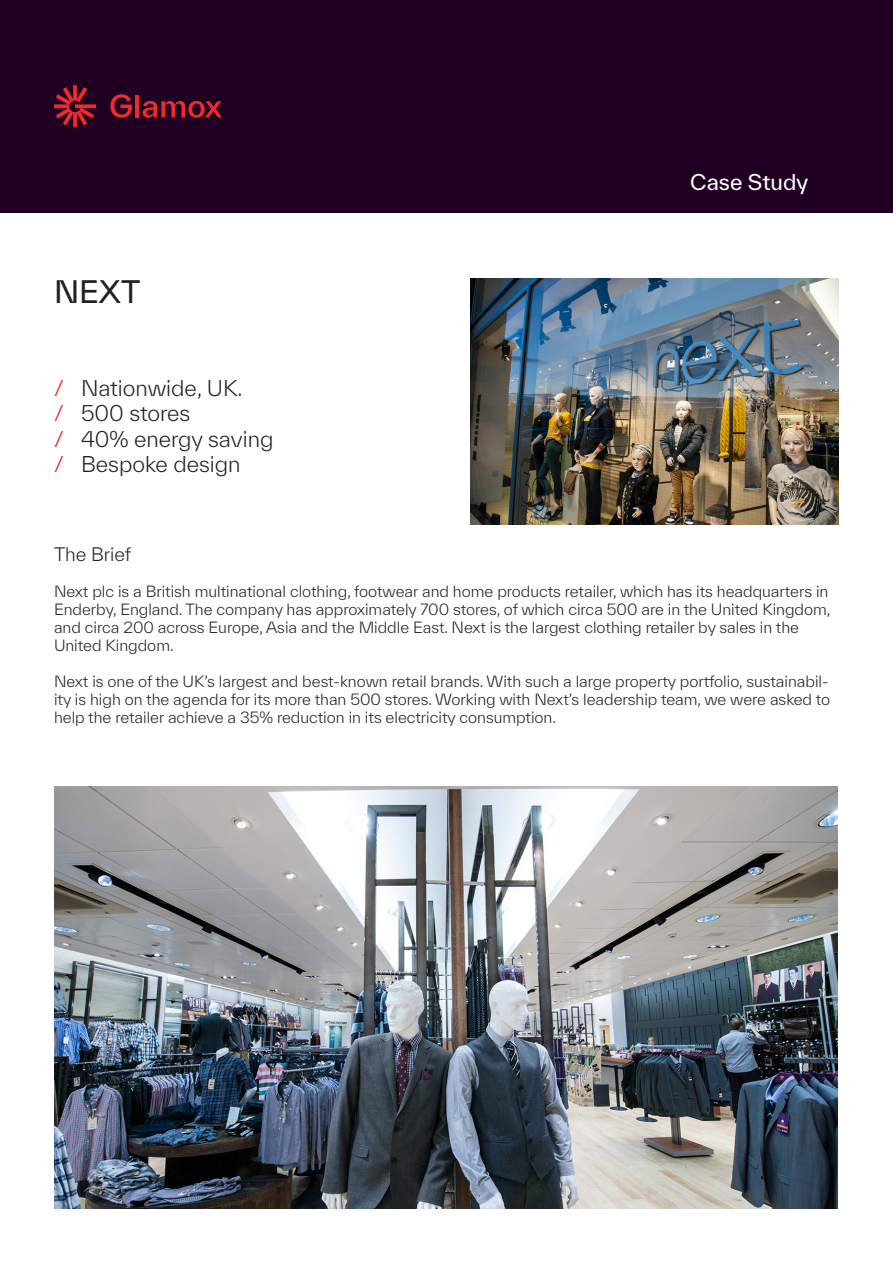
<style>
.page{position:relative;width:893px;height:1263px;background:#fff}
.page>*{position:absolute;margin:0;border:0;box-sizing:border-box;transform-origin:0 0}
.t1{font:30px "TWK Everett";color:#231f20}
.t2{font:300 21px "TWK Everett";color:#231f20}
.t3{font:21px "TWK Everett";color:#fff}
.t4{font:300 18px "TWK Everett";color:#231f20}
.t5{font:300 15px/18px "TWK Everett";color:#231f20}
.s1{color:#ee2a2b}
</style>
<div class="page">
<div style="left:0;top:0;width:893px;height:213px;background:#1f0023"></div>
<img style="left:54px;top:787px;width:784px;height:422px">
<img style="left:470px;top:279px;width:369px;height:245px">
<svg style="left:54px;top:85px;width:42px;height:42px"></svg>
<hr style="left:135px;top:95px;width:4px;height:22px;background:#ee2a2b">
<svg style="left:143px;top:101px;width:79px;height:17px"></svg>
<svg style="left:110px;top:94px;width:22px;height:24px"></svg>
<p class="t1" style="left:54px;top:270px;width:88px">NEXT</p>
<p class="t2" style="left:54px;top:374px;width:190px"><span class="s1">/</span> Nationwide, UK.</p>
<p class="t2" style="left:54px;top:399px;width:138px"><span class="s1">/</span> 500 stores</p>
<p class="t2" style="left:54px;top:425px;width:221px"><span class="s1">/</span> 40% energy saving</p>
<p class="t2" style="left:54px;top:450px;width:188px"><span class="s1">/</span> Bespoke design</p>
<p class="t3" style="left:690px;top:167px;width:119px">Case Study</p>
<p class="t4" style="left:54px;top:542px;width:79px">The Brief</p>
<p class="t5" style="left:54px;top:582px;width:778px">Next plc is a British multinational clothing, footwear and home products retailer, which has its headquarters in Enderby, England. The company has approximately 700 stores, of which circa 500 are in the United Kingdom, and circa 200 across Europe, Asia and the Middle East. Next is the largest clothing retailer by sales in the United Kingdom.</p>
<p class="t5" style="left:54px;top:672px;width:778px;text-align:justify">Next is one of the UK’s largest and best-known retail brands. With such a large property portfolio, sustainabil&shy;ity is high on the agenda for its more than 500 stores. Working with Next’s leadership team, we were asked to help the retailer achieve a 35% reduction in its electricity consumption.</p>
</div>
